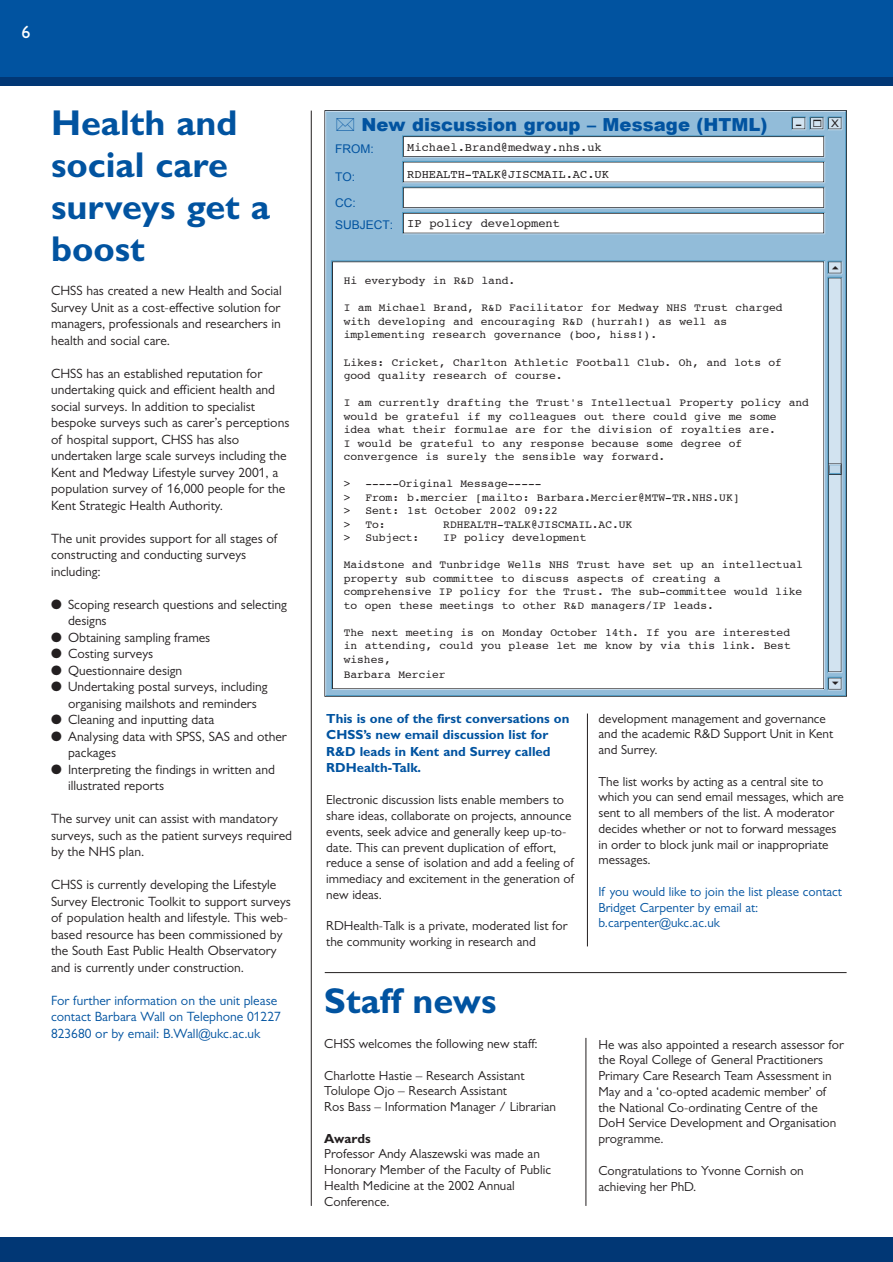
<style>
.page{position:relative;width:893px;height:1262px;background:#fff}
.page>*{position:absolute;margin:0;border:0;box-sizing:border-box;transform-origin:0 0}
.t1{font:700 36px/42px "Gill Alt One";color:#0153a0}
.t2{font:900 18px "Arial";color:#0153a0}
.t3{font:18px "Gill Alt One";color:#fff}
.t4{font:13.5px/16.5px "Gill Alt One";color:#231f20}
.t5{font:13.5px/16.5px "Gill Alt One";color:#0153a0}
.t6{font:13.2px/15.8px "Gill Alt One";color:#231f20}
.t7{font:700 13.2px/16.5px "Gill Alt One";color:#0153a0}
.t8{font:13.2px/15.8px "Gill Alt One";color:#0153a0}
.t9{font:700 13.2px "Gill Alt One";color:#231f20}
.t10{font:12px "Courier";color:#231f20}
.t11{font:12px "Arial";color:#0153a0}
.t12{font:11.25px/13.5px "Courier";color:#231f20}
.t13{font:10.5px "Arial";color:#231f20;scale:1.12 1}
.s1{font-family:"Arial";color:#0153a0}
</style>
<div class="page">
<div style="left:325px;top:111px;width:521px;height:585px;background:#92bcd9"></div>
<div style="left:0;top:1px;width:892px;height:85px;background:#013775"></div>
<div style="left:403px;top:136px;width:420px;height:20px;background:#fff"></div>
<div style="left:403px;top:162px;width:420px;height:20px;background:#fff"></div>
<div style="left:403px;top:188px;width:420px;height:20px;background:#fff"></div>
<div style="left:403px;top:213px;width:420px;height:20px;background:#fff"></div>
<hr style="left:311px;top:111px;width:1px;height:1094px;background:#231f20">
<hr style="left:587px;top:713px;width:1px;height:233px;background:#231f20">
<hr style="left:585px;top:1037px;width:1px;height:168px;background:#231f20">
<div style="left:0;top:0;width:892px;height:77px;background:#0153a0"></div>
<hr style="left:325px;top:111px;width:1px;height:585px;background:#c4daeb">
<hr style="left:403px;top:135px;width:421px;height:1px;background:#519dc5">
<hr style="left:403px;top:161px;width:421px;height:1px;background:#519dc5">
<hr style="left:403px;top:186px;width:421px;height:1px;background:#519dc5">
<svg style="left:402px;top:135px;width:1px;height:98px"></svg>
<hr style="left:403px;top:212px;width:421px;height:1px;background:#519dc5">
<hr style="left:403px;top:157px;width:421px;height:1px;background:#c4daeb">
<hr style="left:403px;top:182px;width:421px;height:1px;background:#c4daeb">
<hr style="left:403px;top:208px;width:421px;height:1px;background:#c4daeb">
<hr style="left:403px;top:233px;width:421px;height:1px;background:#c4daeb">
<svg style="left:824px;top:136px;width:1px;height:98px"></svg>
<div style="left:332px;top:262px;width:491px;height:427px;background:#fff"></div>
<hr style="left:331px;top:260px;width:1px;height:430px;background:#519dc5">
<hr style="left:332px;top:260px;width:493px;height:1px;background:#519dc5">
<hr style="left:824px;top:261px;width:1px;height:428px;background:#c4daeb">
<hr style="left:331px;top:689px;width:493px;height:1px;background:#c4daeb">
<hr style="left:326px;top:695px;width:520px;height:1px;background:#519dc5">
<hr style="left:845px;top:111px;width:1px;height:584px;background:#519dc5">
<hr style="left:326px;top:111px;width:519px;height:1px;background:#c4daeb">
<div style="left:828px;top:278px;width:13px;height:394px;background:#d2e3f0"></div>
<hr style="left:827px;top:277px;width:1px;height:396px;background:#519dc5">
<hr style="left:841px;top:278px;width:1px;height:395px;background:#c4daeb">
<svg style="left:829px;top:464px;width:11px;height:10px"></svg>
<div style="left:0;top:1237px;width:892px;height:25px;background:#013775"></div>
<hr style="left:325px;top:972px;width:521px;height:1px;background:#231f20">
<svg style="left:827px;top:261px;width:15px;height:17px"></svg>
<svg style="left:791px;top:116px;width:51px;height:14px"></svg>
<svg style="left:827px;top:672px;width:15px;height:18px"></svg>
<h2 class="t3" style="left:22px;top:25px;width:10px">6</h2>
<h1 class="t1" style="left:51px;top:105px;width:220px">Health and social care surveys get a boost</h1>
<p class="t4" style="left:51px;top:284px;width:232px;text-align:justify">CHSS has created a new Health and Social Survey Unit as a cost-effective solution for managers, professionals and researchers in health and social care.</p>
<p class="t4" style="left:51px;top:366px;width:240px">CHSS has an established reputation for undertaking quick and efficient health and social surveys. In addition to specialist bespoke surveys such as carer’s perceptions of hospital support, CHSS has also undertaken large scale surveys including the Kent and Medway Lifestyle survey 2001, a population survey of 16,000 people for the Kent Strategic Health Authority.</p>
<p class="t4" style="left:51px;top:531px;width:228px">The unit provides support for all stages of constructing and conducting surveys including:</p>
<p class="t4" style="left:68px;top:597px;width:220px;text-indent:-17px">● Scoping research questions and selecting designs</p>
<p class="t4" style="left:51px;top:630px;width:161px">● Obtaining sampling frames</p>
<p class="t4" style="left:51px;top:647px;width:104px">● Costing surveys</p>
<p class="t4" style="left:51px;top:663px;width:133px">● Questionnaire design</p>
<p class="t4" style="left:51px;top:680px;width:218px;text-align:center">● Undertaking postal surveys, including organising mailshots and reminders</p>
<p class="t4" style="left:51px;top:713px;width:165px">● Cleaning and inputting data</p>
<p class="t4" style="left:68px;top:729px;width:220px;text-indent:-17px">● Analysing data with SPSS, SAS and other packages</p>
<p class="t4" style="left:68px;top:762px;width:208px;text-indent:-17px">● Interpreting the findings in written and illustrated reports</p>
<p class="t4" style="left:51px;top:812px;width:242px">The survey unit can assist with mandatory surveys, such as the patient surveys required by the NHS plan.</p>
<p class="t4" style="left:51px;top:878px;width:241px">CHSS is currently developing the Lifestyle Survey Electronic Toolkit to support surveys of population health and lifestyle. This web&shy;based resource has been commissioned by the South East Public Health Observatory and is currently under construction.</p>
<p class="t5" style="left:51px;top:993px;width:231px">For further information on the unit please contact Barbara Wall on Telephone 01227<br>823680 or by email: B.Wall@ukc.ac.uk</p>
<h2 class="t2" style="left:361px;top:111px;width:407px">New discussion group – Message (HTML)</h2>
<p class="t11" style="left:335px;top:142px;width:40px">FROM:</p>
<p class="t10" style="left:407px;top:142px;width:196px">Michael.Brand@medway.nhs.uk</p>
<p class="t11" style="left:335px;top:170px;width:21px">TO:</p>
<p class="t10" style="left:407px;top:168px;width:203px">RDHEALTH-TALK@JISCMAIL.AC.UK</p>
<p class="t11" style="left:335px;top:196px;width:22px">CC:</p>
<p class="t10" style="left:335px;top:218px;width:226px"><span class="s1">SUBJECT:</span> IP policy development</p>
<p class="t12" style="left:344px;top:275px;width:173px">Hi everybody in R&amp;D land.</p>
<p class="t12" style="left:344px;top:302px;width:440px">I am Michael Brand, R&amp;D Facilitator for Medway NHS Trust charged with developing and encouraging R&amp;D (hurrah!) as well as implementing research governance (boo, hiss!).</p>
<p class="t12" style="left:344px;top:356px;width:440px">Likes: Cricket, Charlton Athletic Football Club. Oh, and lots of good quality research of course.</p>
<p class="t12" style="left:344px;top:396px;width:467px">I am currently drafting the Trust's Intellectual Property policy and would be grateful if my colleagues out there could give me some<br>idea what their formulae are for the division of royalties are.<br>I would be grateful to any response because some degree of convergence is surely the sensible way forward.</p>
<p class="t12" style="left:344px;top:477px;width:397px">&gt; -----Original Message-----<br>&gt; From: b.mercier [mailto: Barbara.Mercier@MTW-TR.NHS.UK] &gt; Sent: 1st October 2002 09:22<br>&gt; To:</p>
<p class="t12" style="left:443px;top:518px;width:191px">RDHEALTH-TALK@JISCMAIL.AC.UK</p>
<p class="t12" style="left:344px;top:531px;width:77px">&gt; Subject:</p>
<p class="t12" style="left:443px;top:531px;width:145px">IP policy development</p>
<p class="t12" style="left:344px;top:558px;width:460px">Maidstone and Tunbridge Wells NHS Trust have set up an intellectual property sub committee to discuss aspects of creating a comprehensive IP policy for the Trust. The sub-committee would like to open these meetings to other R&amp;D managers/IP leads.</p>
<p class="t12" style="left:344px;top:626px;width:448px;text-align:justify">The next meeting is on Monday October 14th. If you are interested in attending, could you please let me know by via this link. Best wishes,</p>
<p class="t12" style="left:344px;top:668px;width:103px">Barbara Mercier</p>
<p class="t13" style="left:831px;top:118px;width:8px">X</p>
<p class="t7" style="left:326px;top:711px;width:245px">This is one of the first conversations on<br>CHSS’s new email discussion list for<br>R&amp;D leads in Kent and Surrey called<br>RDHealth-Talk.</p>
<p class="t6" style="left:326px;top:793px;width:249px">Electronic discussion lists enable members to share ideas, collaborate on projects, announce events, seek advice and generally keep up-to&shy;date. This can prevent duplication of effort, reduce a sense of isolation and add a feeling of immediacy and excitement in the generation of new ideas.</p>
<p class="t6" style="left:326px;top:919px;width:243px">RDHealth-Talk is a private, moderated list for the community working in research and</p>
<h1 class="t1" style="left:324px;top:983px;width:174px">Staff news</h1>
<p class="t6" style="left:324px;top:1037px;width:215px">CHSS welcomes the following new staff:</p>
<p class="t6" style="left:324px;top:1068px;width:233px">Charlotte Hastie – Research Assistant<br>Tolulope Ojo – Research Assistant<br>Ros Bass – Information Manager / Librarian</p>
<p class="t9" style="left:324px;top:1133px;width:48px">Awards</p>
<p class="t6" style="left:324px;top:1147px;width:228px">Professor Andy Alaszewski was made an<br>Honorary Member of the Faculty of Public<br>Health Medicine at the 2002 Annual<br>Conference.</p>
<p class="t6" style="left:598px;top:711px;width:236px">development management and governance and the academic R&amp;D Support Unit in Kent and Surrey.</p>
<p class="t6" style="left:598px;top:774px;width:247px">The list works by acting as a central site to which you can send email messages, which are sent to all members of the list. A moderator decides whether or not to forward messages in order to block junk mail or inappropriate messages.</p>
<p class="t8" style="left:598px;top:884px;width:245px">If you would like to join the list please contact<br>Bridget Carpenter by email at: b.carpenter@ukc.ac.uk</p>
<p class="t6" style="left:598px;top:1037px;width:247px">He was also appointed a research assessor for the Royal College of General Practitioners Primary Care Research Team Assessment in May and a ‘co-opted academic member’ of the National Co-ordinating Centre of the DoH Service Development and Organisation programme.</p>
<p class="t6" style="left:598px;top:1163px;width:207px">Congratulations to Yvonne Cornish on achieving her PhD.</p>
</div>
